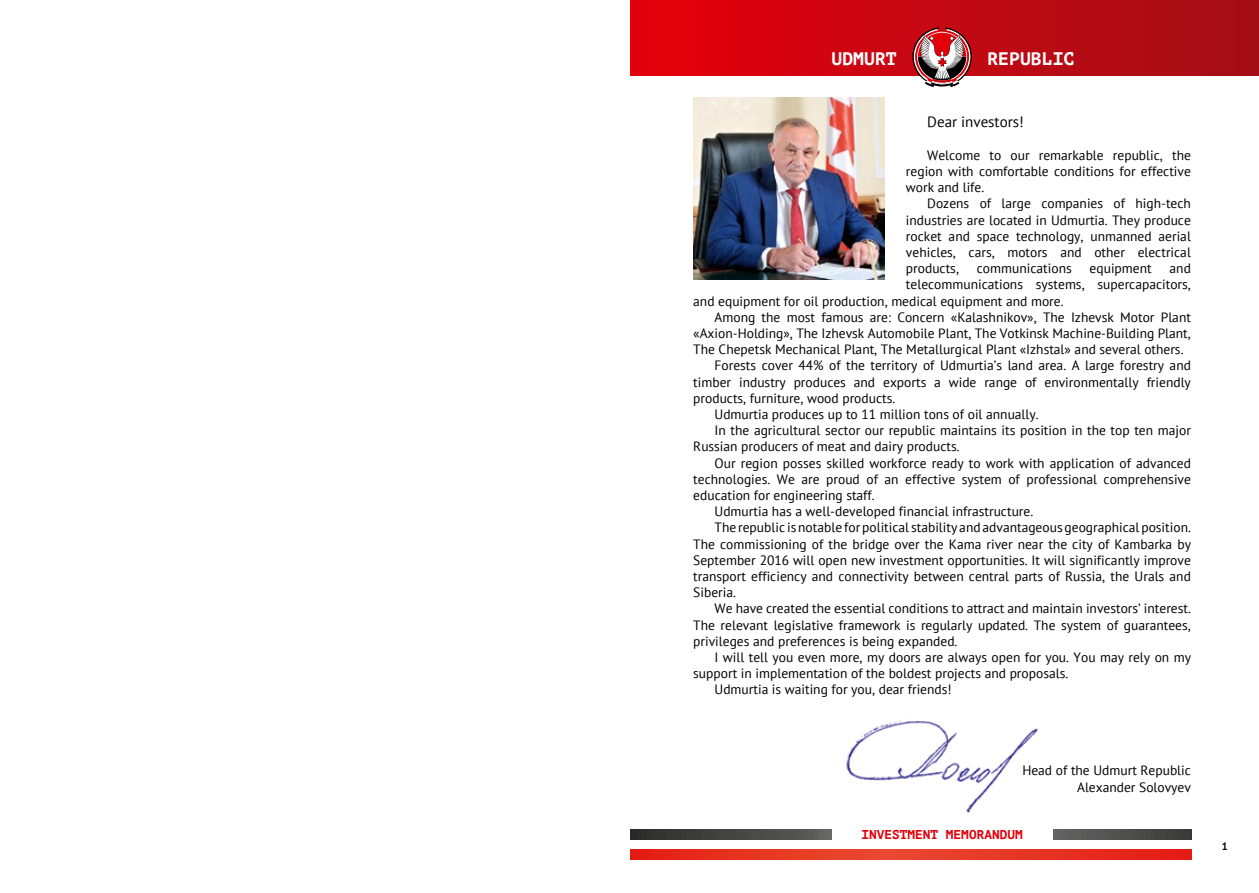
<style>
.page{position:relative;width:1259px;height:893px;background:#fff}
.page>*{position:absolute;margin:0;border:0;box-sizing:border-box;transform-origin:0 0}
.t1{font:700 18.15px "PT Mono";color:#fff}
.t2{font:15px "PT Sans";color:#000}
.t3{font:13.5px/16.2px "PT Sans";color:#000;text-align:justify}
.t4{font:700 12.75px "PT Mono";color:#e3000b}
.t5{font:700 10.65px "PT Sans";color:#000}
</style>
<div class="page">
<svg style="left:630px;top:850px;width:561px;height:9px;background:#e63322"></svg>
<svg style="left:630px;top:829px;width:561px;height:10px;background:#494948"></svg>
<div style="left:832px;top:806px;width:220px;height:41px;background:#fff"></div>
<svg style="left:630px;top:0;width:629px;height:75px;background:#c40711"></svg>
<svg style="left:912px;top:27px;width:59px;height:60px"></svg>
<img style="left:846px;top:719px;width:192px;height:94px">
<img style="left:693px;top:98px;width:191px;height:182px">
<h1 class="t1" style="left:831px;top:48px;width:67px">UDMURT</h1>
<h1 class="t1" style="left:987px;top:48px;width:89px">REPUBLIC</h1>
<p class="t2" style="left:927px;top:112px;width:98px">Dear investors!</p>
<p class="t3" style="left:906px;top:147px;width:286px;text-indent:21px">Welcome to our remarkable republic, the region with comfortable conditions for effective work and life.</p>
<p class="t3" style="left:906px;top:195px;width:286px;text-indent:21px">Dozens of large companies of high-tech industries are located in Udmurtia. They produce rocket and space technology, unmanned aerial vehicles, cars, motors and other electrical products,</p>
<p class="t3" style="left:977px;top:260px;width:96px">communications</p>
<p class="t3" style="left:1089px;top:260px;width:64px">equipment</p>
<p class="t3" style="left:1169px;top:260px;width:23px">and</p>
<p class="t3" style="left:906px;top:276px;width:286px">telecommunications systems, supercapacitors,</p>
<p class="t3" style="left:693px;top:292px;width:372px">and equipment for oil production, medical equipment and more.</p>
<p class="t3" style="left:714px;top:309px;width:478px">Among the most famous are: Concern «Kalashnikov», The Izhevsk Motor Plant</p>
<p class="t3" style="left:693px;top:325px;width:499px">«Axion-Holding», The Izhevsk Automobile Plant, The Votkinsk Machine-Building Plant,</p>
<p class="t3" style="left:693px;top:341px;width:492px">The Chepetsk Mechanical Plant, The Metallurgical Plant «Izhstal» and several others.</p>
<p class="t3" style="left:714px;top:357px;width:478px">Forests cover 44% of the territory of Udmurtia’s land area. A large forestry and</p>
<p class="t3" style="left:693px;top:373px;width:499px">timber industry produces and exports a wide range of environmentally friendly</p>
<p class="t3" style="left:693px;top:390px;width:203px">products, furniture, wood products.</p>
<p class="t3" style="left:714px;top:406px;width:326px">Udmurtia produces up to 11 million tons of oil annually.</p>
<p class="t3" style="left:714px;top:422px;width:478px">In the agricultural sector our republic maintains its position in the top ten major</p>
<p class="t3" style="left:693px;top:438px;width:268px">Russian producers of meat and dairy products.</p>
<p class="t3" style="left:714px;top:454px;width:478px">Our region posses skilled workforce ready to work with application of advanced</p>
<p class="t3" style="left:693px;top:471px;width:499px">technologies. We are proud of an effective system of professional comprehensive</p>
<p class="t3" style="left:693px;top:487px;width:183px">education for engineering staff.</p>
<p class="t3" style="left:714px;top:503px;width:320px">Udmurtia has a well-developed financial infrastructure.</p>
<p class="t3" style="left:714px;top:519px;width:478px">The republic is notable for political stability and advantageous geographical position.</p>
<p class="t3" style="left:693px;top:535px;width:499px">The commissioning of the bridge over the Kama river near the city of Kambarka by</p>
<p class="t3" style="left:693px;top:552px;width:499px">September 2016 will open new investment opportunities. It will significantly improve</p>
<p class="t3" style="left:693px;top:568px;width:499px">transport efficiency and connectivity between central parts of Russia, the Urals and</p>
<p class="t3" style="left:693px;top:584px;width:44px">Siberia.</p>
<p class="t3" style="left:714px;top:600px;width:478px">We have created the essential conditions to attract and maintain investors’ interest.</p>
<p class="t3" style="left:693px;top:616px;width:499px">The relevant legislative framework is regularly updated. The system of guarantees,</p>
<p class="t3" style="left:693px;top:633px;width:266px">privileges and preferences is being expanded.</p>
<p class="t3" style="left:714px;top:649px;width:478px">I will tell you even more, my doors are always open for you. You may rely on my</p>
<p class="t3" style="left:693px;top:665px;width:376px">support in implementation of the boldest projects and proposals.</p>
<p class="t3" style="left:714px;top:681px;width:238px">Udmurtia is waiting for you, dear friends!</p>
<p class="t3" style="left:1022px;top:762px;width:170px;text-align:right">Head of the Udmurt Republic<br>Alexander Solovyev</p>
<p class="t4" style="left:861px;top:827px;width:163px">INVESTMENT MEMORANDUM</p>
<p class="t5" style="left:1221px;top:840px;width:8px">1</p>
</div>
